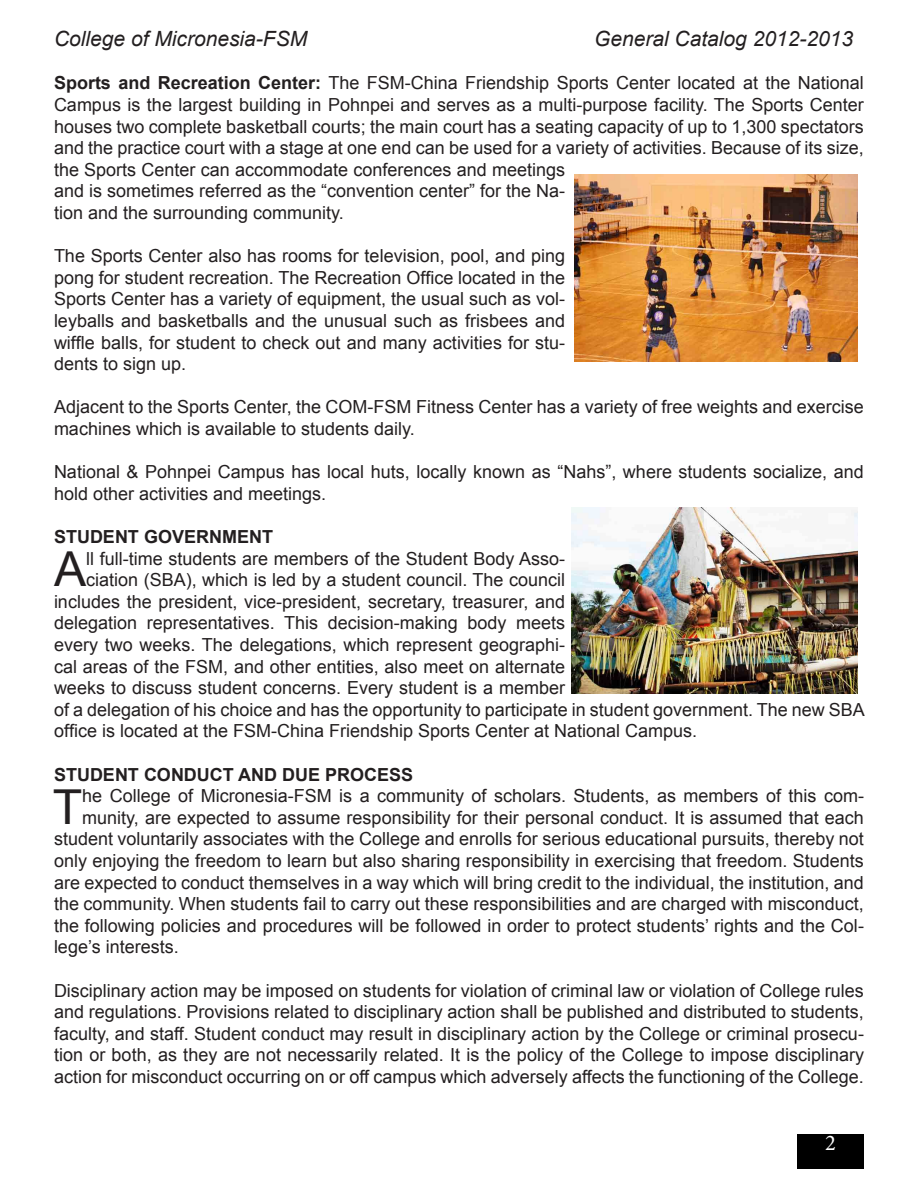
<style>
.page{position:relative;width:918px;height:1188px;background:#fff}
.page>*{position:absolute;margin:0;border:0;box-sizing:border-box;transform-origin:0 0}
.t1{font:48.15px "Arial";color:#231f20}
.t2{font:22.5px "Minion Pro";color:#fff}
.t3{font:italic 21px "Arial";color:#231f20}
.t4{font:18px/21.6px "Arial";color:#231f20}
.t5{font:700 18px "Arial";color:#231f20}
.s1{font-weight:700}
</style>
<div class="page">
<img style="left:574px;top:175px;width:284px;height:186px">
<img style="left:572px;top:507px;width:286px;height:187px">
<div style="left:797px;top:1134px;width:67px;height:34px;background:#000"></div>
<p class="t3" style="left:54px;top:25px;width:255px">College of Micronesia-FSM</p>
<p class="t3" style="left:594px;top:25px;width:261px">General Catalog 2012-2013</p>
<p class="t4" style="left:54px;top:72px;width:811px"><span class="s1">Sports and Recreation Center:</span> The FSM-China Friendship Sports Center located at the National Campus is the largest building in Pohnpei and serves as a multi-purpose facility. The Sports Center houses two complete basketball courts; the main court has a seating capacity of up to 1,300 spectators and the practice court with a stage at one end can be used for a variety of activities. Because of its size, the Sports Center can accommodate conferences and meetings<br>and is sometimes referred as the “convention center” for the Na-<br>tion and the surrounding community.</p>
<p class="t4" style="left:54px;top:245px;width:513px;text-align:justify">The Sports Center also has rooms for television, pool, and ping pong for student recreation. The Recreation Office located in the Sports Center has a variety of equipment, the usual such as vol&shy;leyballs and basketballs and the unusual such as frisbees and wiffle balls, for student to check out and many activities for stu&shy;dents to sign up.</p>
<p class="t4" style="left:54px;top:396px;width:811px">Adjacent to the Sports Center, the COM-FSM Fitness Center has a variety of free weights and exercise machines which is available to students daily.</p>
<p class="t4" style="left:54px;top:461px;width:811px">National &amp; Pohnpei Campus has local huts, locally known as “Nahs”, where students socialize, and hold other activities and meetings.</p>
<p class="t5" style="left:54px;top:525px;width:221px">STUDENT GOVERNMENT</p>
<p class="t1" style="left:54px;top:538px;width:34px">A</p>
<p class="t4" style="left:86px;top:548px;width:480px">ll full-time students are members of the Student Body Asso-</p>
<p class="t4" style="left:86px;top:569px;width:480px">ciation (SBA), which is led by a student council. The council</p>
<p class="t4" style="left:54px;top:591px;width:513px">includes the president, vice-president, secretary, treasurer, and</p>
<p class="t4" style="left:54px;top:612px;width:513px">delegation representatives. This decision-making body meets</p>
<p class="t4" style="left:54px;top:634px;width:513px">every two weeks. The delegations, which represent geographi-</p>
<p class="t4" style="left:54px;top:656px;width:513px">cal areas of the FSM, and other entities, also meet on alternate</p>
<p class="t4" style="left:54px;top:677px;width:513px">weeks to discuss student concerns. Every student is a member</p>
<p class="t4" style="left:54px;top:699px;width:812px">of a delegation of his choice and has the opportunity to participate in student government. The new SBA</p>
<p class="t4" style="left:54px;top:720px;width:645px">office is located at the FSM-China Friendship Sports Center at National Campus.</p>
<p class="t5" style="left:54px;top:762px;width:361px">STUDENT CONDUCT AND DUE PROCESS</p>
<p class="t1" style="left:53px;top:775px;width:31px">T</p>
<p class="t4" style="left:82px;top:785px;width:783px">he College of Micronesia-FSM is a community of scholars. Students, as members of this com-</p>
<p class="t4" style="left:82px;top:807px;width:783px">munity, are expected to assume responsibility for their personal conduct. It is assumed that each</p>
<p class="t4" style="left:54px;top:828px;width:811px">student voluntarily associates with the College and enrolls for serious educational pursuits, thereby not</p>
<p class="t4" style="left:54px;top:850px;width:811px">only enjoying the freedom to learn but also sharing responsibility in exercising that freedom. Students</p>
<p class="t4" style="left:54px;top:872px;width:811px">are expected to conduct themselves in a way which will bring credit to the individual, the institution, and</p>
<p class="t4" style="left:54px;top:893px;width:811px">the community. When students fail to carry out these responsibilities and are charged with misconduct,</p>
<p class="t4" style="left:54px;top:915px;width:811px">the following policies and procedures will be followed in order to protect students’ rights and the Col-</p>
<p class="t4" style="left:54px;top:936px;width:126px">lege’s interests.</p>
<p class="t4" style="left:54px;top:980px;width:812px;text-align:justify">Disciplinary action may be imposed on students for violation of criminal law or violation of College rules and regulations. Provisions related to disciplinary action shall be published and distributed to students, faculty, and staff. Student conduct may result in disciplinary action by the College or criminal prosecu&shy;tion or both, as they are not necessarily related. It is the policy of the College to impose disciplinary action for misconduct occurring on or off campus which adversely affects the functioning of the College.</p>
<p class="t2" style="left:825px;top:1128px;width:12px">2</p>
</div>
